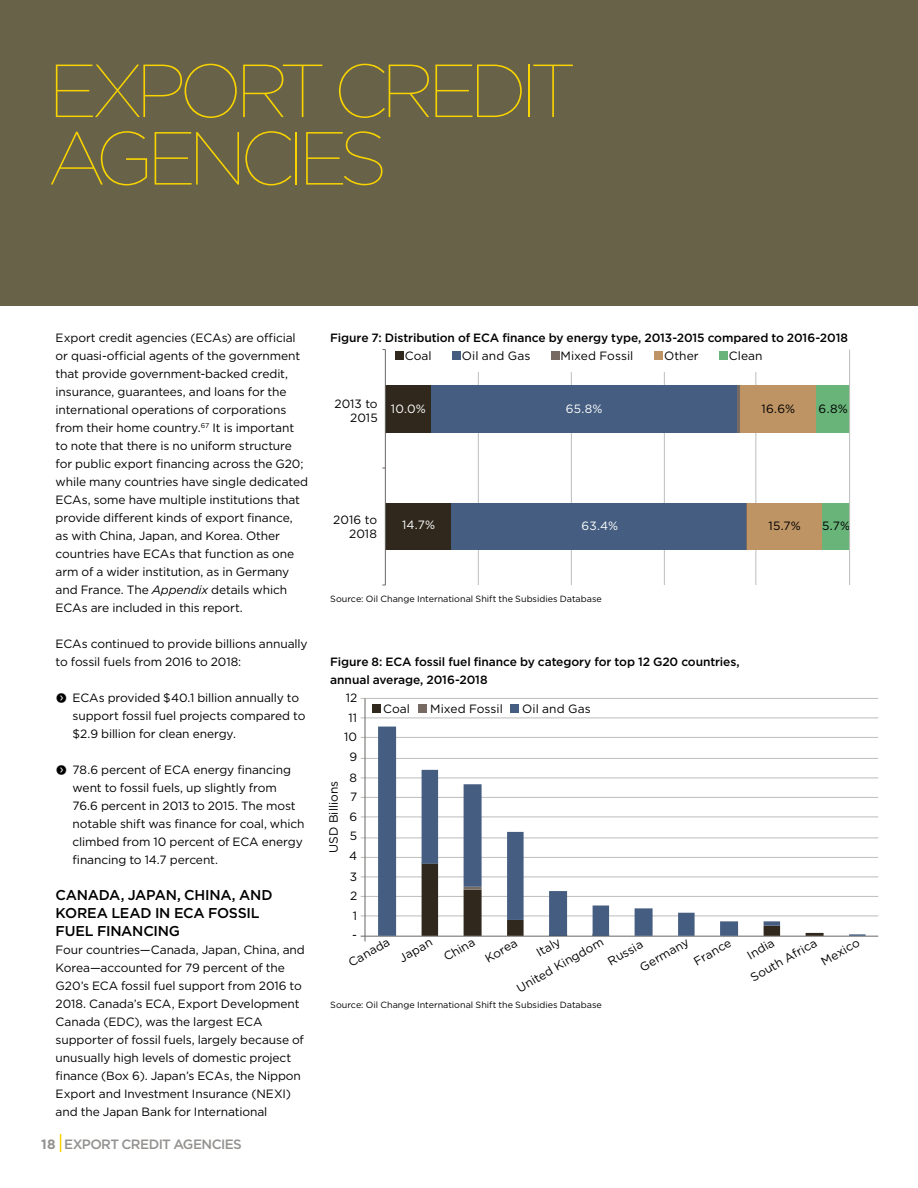
<style>
.page{position:relative;width:918px;height:1188px;background:#fff}
.page>*{position:absolute;margin:0;border:0;box-sizing:border-box;transform-origin:0 0}
.t1{font:100 75px/67.5px "Gotham HTF";letter-spacing:-.095em;color:#f8d300}
.t2{font:500 14.25px/18px "Gotham HTF";letter-spacing:-.02em;color:#000}
.t3{font:500 13.5px "Gotham HTF";letter-spacing:-.04em;color:#949290}
.t4{font:12px/18px "Gotham HTF";letter-spacing:-.01em;color:#000}
.t5{font:500 12px/18px "Gotham HTF";letter-spacing:-.01em;color:#000}
.t6{font:12px "Gotham HTF";letter-spacing:.01em;color:#fff}
.t7{font:12px "Gotham HTF";letter-spacing:.01em;color:#000}
.t8{font:9px "Gotham HTF";color:#000}
.s1{font-style:italic}
.s2{font-family:"Button Bonus Circle Negative"}
.s3{font-weight:700}
</style>
<div class="page">
<div style="left:0;top:0;width:918px;height:306px;background:#686348"></div>
<div style="left:385px;top:385px;width:46px;height:48px;background:#30281d"></div>
<div style="left:385px;top:503px;width:67px;height:47px;background:#30281d"></div>
<hr style="left:756px;top:372px;width:1px;height:213px;background:#bebdbc">
<hr style="left:664px;top:372px;width:1px;height:213px;background:#bebdbc">
<hr style="left:571px;top:372px;width:1px;height:213px;background:#bebdbc">
<hr style="left:478px;top:372px;width:1px;height:213px;background:#bebdbc">
<div style="left:431px;top:385px;width:306px;height:48px;background:#445d80"></div>
<div style="left:452px;top:503px;width:294px;height:47px;background:#445d80"></div>
<hr style="left:737px;top:385px;width:3px;height:48px;background:#766a63">
<hr style="left:746px;top:503px;width:2px;height:47px;background:#766a63">
<div style="left:740px;top:385px;width:77px;height:48px;background:#be9464"></div>
<div style="left:748px;top:503px;width:74px;height:47px;background:#be9464"></div>
<div style="left:817px;top:385px;width:33px;height:48px;background:#68b479"></div>
<div style="left:822px;top:503px;width:28px;height:47px;background:#68b479"></div>
<hr style="left:385px;top:350px;width:1px;height:235px;background:#6b6764">
<div style="left:395px;top:351px;width:8px;height:9px;background:#30281d"></div>
<div style="left:452px;top:351px;width:8px;height:9px;background:#445d80"></div>
<div style="left:551px;top:351px;width:8px;height:9px;background:#766a63"></div>
<div style="left:654px;top:351px;width:9px;height:9px;background:#be9464"></div>
<div style="left:719px;top:351px;width:8px;height:9px;background:#68b479"></div>
<hr style="left:849px;top:350px;width:1px;height:235px;background:#bebdbc">
<hr style="left:361px;top:916px;width:517px;height:1px;background:#bebdbc">
<hr style="left:361px;top:896px;width:517px;height:1px;background:#bebdbc">
<hr style="left:361px;top:877px;width:517px;height:1px;background:#bebdbc">
<hr style="left:361px;top:857px;width:517px;height:1px;background:#bebdbc">
<hr style="left:361px;top:838px;width:517px;height:1px;background:#bebdbc">
<hr style="left:361px;top:817px;width:517px;height:1px;background:#bebdbc">
<hr style="left:361px;top:797px;width:517px;height:1px;background:#bebdbc">
<hr style="left:361px;top:778px;width:517px;height:1px;background:#bebdbc">
<hr style="left:361px;top:758px;width:517px;height:1px;background:#bebdbc">
<hr style="left:361px;top:737px;width:517px;height:1px;background:#bebdbc">
<hr style="left:361px;top:718px;width:517px;height:1px;background:#bebdbc">
<hr style="left:361px;top:698px;width:517px;height:1px;background:#bebdbc">
<hr style="left:361px;top:936px;width:517px;height:1px;background:#6b6764">
<hr style="left:365px;top:698px;width:1px;height:243px;background:#6b6764">
<div style="left:372px;top:704px;width:8px;height:9px;background:#30281d"></div>
<div style="left:419px;top:704px;width:8px;height:9px;background:#766a63"></div>
<div style="left:510px;top:704px;width:9px;height:9px;background:#445d80"></div>
<svg style="left:378px;top:727px;width:488px;height:209px"></svg>
<svg style="left:60px;top:1134px;width:1px;height:18px"></svg>
<h1 class="t1" style="left:48px;top:56px;width:528px">EXPORT CREDIT<br>AGENCIES</h1>
<p class="t4" style="left:56px;top:329px;width:254px">Export credit agencies (ECAs) are official or quasi-official agents of the government that provide government-backed credit, insurance, guarantees, and loans for the international operations of corporations from their home country.<sup>67</sup> It is important to note that there is no uniform structure for public export financing across the G20; while many countries have single dedicated ECAs, some have multiple institutions that provide different kinds of export finance, as with China, Japan, and Korea. Other countries have ECAs that function as one arm of a wider institution, as in Germany and France. The <span class="s1">Appendix</span> details which ECAs are included in this report.</p>
<p class="t4" style="left:56px;top:635px;width:254px">ECAs continued to provide billions annually to fossil fuels from 2016 to 2018:</p>
<p class="t4" style="left:73px;top:689px;width:234px;text-indent:-17px"><span class="s2">f</span> ECAs provided $40.1 billion annually to support fossil fuel projects compared to $2.9 billion for clean energy.</p>
<p class="t4" style="left:73px;top:761px;width:233px;text-indent:-17px"><span class="s2">f</span> 78.6 percent of ECA energy financing went to fossil fuels, up slightly from 76.6 percent in 2013 to 2015. The most notable shift was finance for coal, which climbed from 10 percent of ECA energy financing to 14.7 percent.</p>
<p class="t2" style="left:56px;top:886px;width:218px">CANADA, JAPAN, CHINA, AND<br>KOREA LEAD IN ECA FOSSIL<br>FUEL FINANCING</p>
<p class="t4" style="left:56px;top:941px;width:251px">Four countries—Canada, Japan, China, and Korea—accounted for 79 percent of the G20’s ECA fossil fuel support from 2016 to 2018. Canada’s ECA, Export Development Canada (EDC), was the largest ECA supporter of fossil fuels, largely because of unusually high levels of domestic project finance (Box 6). Japan’s ECAs, the Nippon Export and Investment Insurance (NEXI) and the Japan Bank for International</p>
<p class="t3" style="left:41px;top:1136px;width:202px"><span class="s3">18</span> EXPORT CREDIT AGENCIES</p>
<p class="t5" style="left:330px;top:329px;width:519px">Figure 7: Distribution of ECA finance by energy type, 2013-2015 compared to 2016-2018</p>
<p class="t4" style="left:405px;top:346px;width:28px">Coal</p>
<p class="t7" style="left:462px;top:349px;width:70px">Oil and Gas</p>
<p class="t4" style="left:561px;top:346px;width:74px">Mixed Fossil</p>
<p class="t4" style="left:664px;top:346px;width:36px">Other</p>
<p class="t4" style="left:729px;top:346px;width:35px">Clean</p>
<p class="t4" style="left:335px;top:396px;width:45px;line-height:14.4px;text-align:right">2013 to<br>2015</p>
<p class="t6" style="left:391px;top:402px;width:36px">10.0%</p>
<p class="t6" style="left:566px;top:402px;width:38px">65.8%</p>
<p class="t4" style="left:762px;top:400px;width:35px">16.6%</p>
<p class="t4" style="left:819px;top:400px;width:31px">6.8%</p>
<p class="t4" style="left:333px;top:512px;width:45px;line-height:14.4px;text-align:right">2016 to<br>2018</p>
<p class="t6" style="left:402px;top:518px;width:34px">14.7%</p>
<p class="t6" style="left:581px;top:519px;width:38px">63.4%</p>
<p class="t8" style="left:330px;top:593px;width:273px">Source: Oil Change International Shift the Subsidies Database</p>
<p class="t5" style="left:330px;top:653px;width:411px">Figure 8: ECA fossil fuel finance by category for top 12 G20 countries, annual average, 2016-2018</p>
<p class="t4" style="left:346px;top:689px;width:13px">12</p>
<p class="t4" style="left:348px;top:708px;width:10px">11</p>
<p class="t4" style="left:344px;top:728px;width:15px">10</p>
<p class="t4" style="left:324px;top:853px;width:74px;rotate:-90deg">USD Billions</p>
<p class="t4" style="left:349px;top:747px;width:9px">9</p>
<p class="t4" style="left:350px;top:768px;width:9px">8</p>
<p class="t4" style="left:350px;top:788px;width:9px">7</p>
<p class="t4" style="left:349px;top:807px;width:9px">6</p>
<p class="t4" style="left:350px;top:827px;width:9px">5</p>
<p class="t4" style="left:349px;top:846px;width:10px">4</p>
<p class="t4" style="left:350px;top:867px;width:9px">3</p>
<p class="t4" style="left:350px;top:887px;width:9px">2</p>
<p class="t4" style="left:353px;top:906px;width:6px">1</p>
<p class="t4" style="left:352px;top:926px;width:6px">-</p>
<p class="t4" style="left:383px;top:699px;width:28px">Coal</p>
<p class="t4" style="left:430px;top:699px;width:74px">Mixed Fossil</p>
<p class="t7" style="left:522px;top:702px;width:70px">Oil and Gas</p>
<p class="t4" style="left:769px;top:517px;width:34px">15.7%</p>
<p class="t4" style="left:822px;top:517px;width:29px">5.7%</p>
<p class="t4" style="left:345px;top:956px;width:47px;rotate:-30deg">Canada</p>
<p class="t4" style="left:395px;top:951px;width:38px;rotate:-30deg">Japan</p>
<p class="t4" style="left:440px;top:950px;width:36px;rotate:-30deg">China</p>
<p class="t4" style="left:481px;top:951px;width:37px;rotate:-30deg">Korea</p>
<p class="t4" style="left:533px;top:945px;width:27px;rotate:-30deg">Italy</p>
<p class="t4" style="left:513px;top:981px;width:99px;rotate:-30deg">United Kingdom</p>
<p class="t4" style="left:604px;top:954px;width:40px;rotate:-30deg">Russia</p>
<p class="t4" style="left:636px;top:960px;width:56px;rotate:-30deg">Germany</p>
<p class="t4" style="left:690px;top:954px;width:42px;rotate:-30deg">France</p>
<p class="t4" style="left:744px;top:948px;width:31px;rotate:-30deg">India</p>
<p class="t4" style="left:747px;top:971px;width:76px;rotate:-30deg">South Africa</p>
<p class="t4" style="left:818px;top:954px;width:44px;rotate:-30deg">Mexico</p>
<p class="t8" style="left:330px;top:1000px;width:273px">Source: Oil Change International Shift the Subsidies Database</p>
</div>
